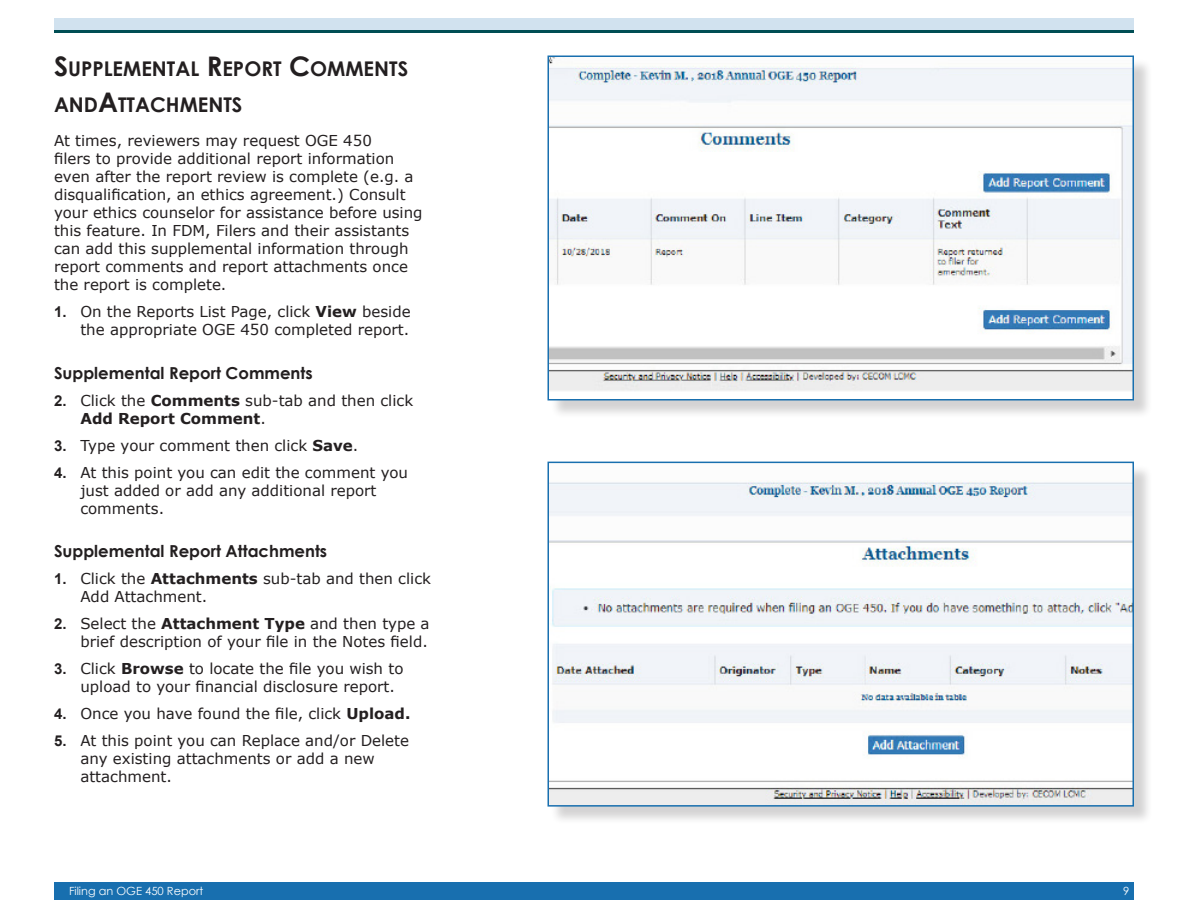
<style>
.page{position:relative;width:1188px;height:918px;background:#fff}
.page>*{position:absolute;margin:0;border:0;box-sizing:border-box;transform-origin:0 0}
.Heading_2{font:700 20.25px/36px "Century Gothic";color:#231f20}
.Heading_4{font:700 16.5px "Century Gothic";color:#231f20}
.Text_Paragraph{font:15px/18px "Verdana";color:#231f20}
.t1{font:11.25px "Century Gothic";color:#fff}
.s1{font-size:27px}
.s2{font-family:"Arial";font-weight:700}
.s3{font-weight:700}
</style>
<div class="page">
<div style="left:54px;top:882px;width:1080px;height:18px;background:#186faf"></div>
<div style="left:54px;top:18px;width:1080px;height:12px;background:#d1e2ef"></div>
<hr style="left:54px;top:30px;width:1080px;height:3px;background:#004e54">
<div style="left:550px;top:58px;width:603px;height:361px;background:#231f20;opacity:.2"></div>
<img style="left:551px;top:59px;width:580px;height:338px">
<div style="left:548px;top:56px;width:586px;height:344px;border:2px solid #186faf"></div>
<div style="left:550px;top:464px;width:603px;height:361px;background:#231f20;opacity:.2"></div>
<img style="left:551px;top:465px;width:580px;height:339px">
<div style="left:548px;top:462px;width:586px;height:345px;border:2px solid #186faf"></div>
<p class="Heading_2" style="left:54px;top:49px;width:354px"><span class="s1">S</span>UPPLEMENTAL <span class="s1">R</span>EPORT <span class="s1">C</span>OMMENTS<br>AND<span class="s1">A</span>TTACHMENTS</p>
<p class="Text_Paragraph" style="left:54px;top:132px;width:370px">At times, reviewers may request OGE 450<br>filers to provide additional report information even after the report review is complete (e.g. a disqualification, an ethics agreement.) Consult your ethics counselor for assistance before using this feature. In FDM, Filers and their assistants can add this supplemental information through report comments and report attachments once the report is complete.</p>
<p class="Text_Paragraph" style="left:54px;top:303px;width:358px;text-align:right"><span class="s2">1.</span> On the Reports List Page, click <span class="s3">View</span> beside the appropriate OGE 450 completed report.</p>
<p class="Heading_4" style="left:54px;top:360px;width:260px">Supplemental Report Comments</p>
<p class="Text_Paragraph" style="left:80px;top:391px;width:334px;text-indent:-26px"><span class="s2">2.</span> Click the <span class="s3">Comments</span> sub-tab and then click<br><span class="s3">Add Report Comment</span>.</p>
<p class="Text_Paragraph" style="left:54px;top:436px;width:306px"><span class="s2">3.</span> Type your comment then click <span class="s3">Save</span>.</p>
<p class="Text_Paragraph" style="left:80px;top:463px;width:329px;text-indent:-26px"><span class="s2">4.</span> At this point you can edit the comment you just added or add any additional report comments.</p>
<p class="Heading_4" style="left:54px;top:539px;width:275px">Supplemental Report Attachments</p>
<p class="Text_Paragraph" style="left:80px;top:570px;width:352px;text-indent:-26px"><span class="s2">1.</span> Click the <span class="s3">Attachments</span> sub-tab and then click<br>Add Attachment.</p>
<p class="Text_Paragraph" style="left:54px;top:615px;width:377px;text-align:right"><span class="s2">2.</span> Select the <span class="s3">Attachment Type</span> and then type a brief description of your file in the Notes field.</p>
<p class="Text_Paragraph" style="left:80px;top:660px;width:325px;text-indent:-26px"><span class="s2">3.</span> Click <span class="s3">Browse</span> to locate the file you wish to upload to your financial disclosure report.</p>
<p class="Text_Paragraph" style="left:54px;top:705px;width:358px"><span class="s2">4.</span> Once you have found the file, click <span class="s3">Upload.</span></p>
<p class="Text_Paragraph" style="left:80px;top:732px;width:330px;text-indent:-26px"><span class="s2">5.</span> At this point you can Replace and/or Delete any existing attachments or add a new attachment.</p>
<p class="t1" style="left:69px;top:883px;width:136px">Filing an OGE 450 Report</p>
<p class="t1" style="left:1123px;top:883px;width:8px">9</p>
</div>
